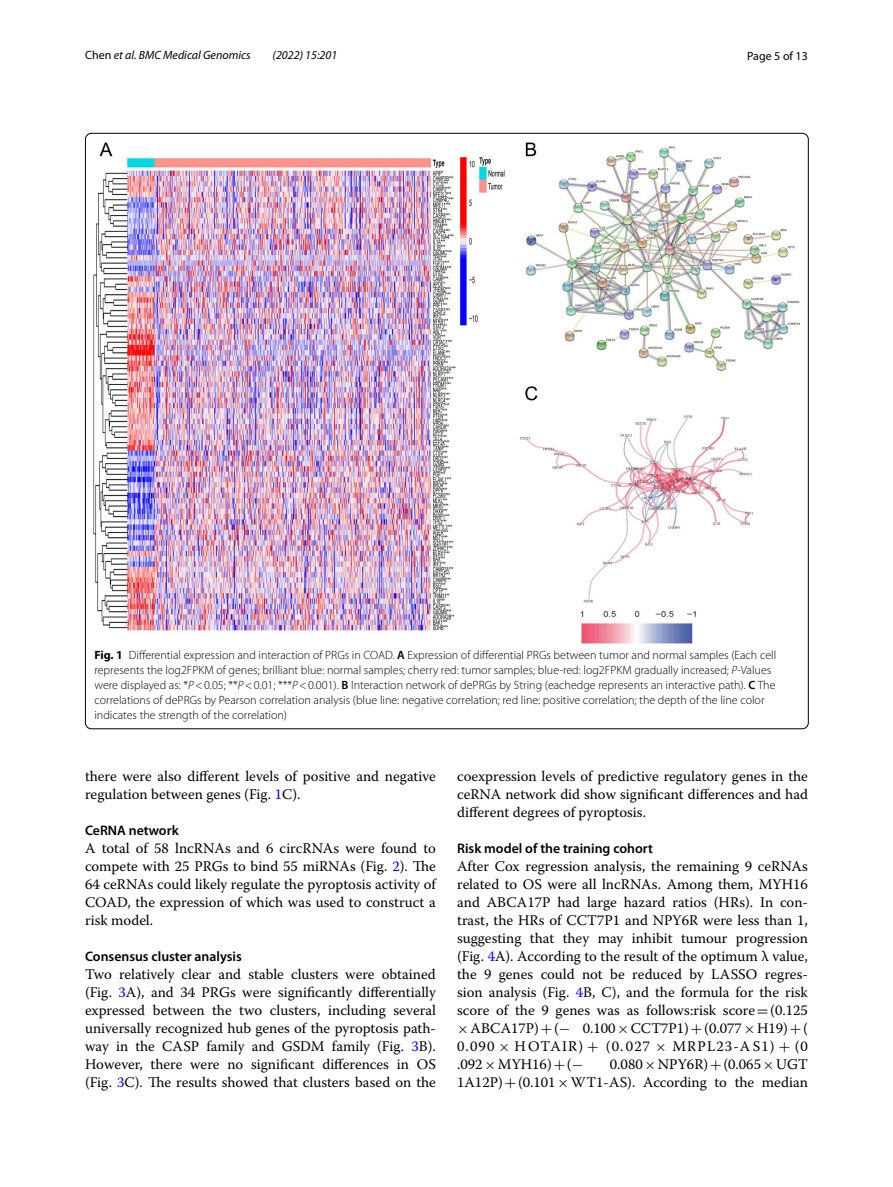
<style>
.page{position:relative;width:893px;height:1187px;background:#fff}
.page>*{position:absolute;margin:0;border:0;box-sizing:border-box;transform-origin:0 0}
.t1{font:14.7px/18px "Warnock Pro";color:#000;text-align:justify}
.t2{font:600 13.8px "Myriad Pro";color:#000}
.t3{font:300 12px/15px "Myriad Pro";color:#000}
.t4{font:italic 12px "Myriad Pro";color:#000}
.t5{font:12px "Myriad Pro";color:#000}
.s1{font-style:normal}
.s2{font-weight:700}
.s3{font-weight:600}
.s4{font-style:italic}
.s5{color:#00f}
.s6{font-family:"MTSY"}
</style>
<div class="page">
<img style="left:94px;top:142px;width:706px;height:502px">
<p class="t4" style="left:85px;top:48px;width:167px"><span class="s1">Chen</span> et al. BMC Medical Genomics</p>
<p class="t4" style="left:273px;top:48px;width:66px">(2022) 15:201</p>
<p class="t5" style="left:747px;top:48px;width:62px">Page 5 of 13</p>
<p class="t3" style="left:94px;top:648px;width:683px"><span class="s2">Fig. 1</span> Differential expression and interaction of PRGs in COAD. <span class="s3">A</span> Expression of differential PRGs between tumor and normal samples (Each cell represents the log2FPKM of genes; brilliant blue: normal samples; cherry red: tumor samples; blue-red: log2FPKM gradually increased; <span class="s4">P</span>-Values were displayed as: *<span class="s4">P</span>&lt;0.05; **<span class="s4">P</span>&lt;0.01; ***<span class="s4">P</span>&lt;0.001). <span class="s3">B</span> Interaction network of dePRGs by String (eachedge represents an interactive path). <span class="s3">C</span> The correlations of dePRGs by Pearson correlation analysis (blue line: negative correlation; red line: positive correlation; the depth of the line color indicates the strength of the correlation)</p>
<p class="t1" style="left:85px;top:766px;width:352px">there were also different levels of positive and negative regulation between genes (Fig. <span class="s5">1</span>C).</p>
<p class="t2" style="left:85px;top:821px;width:95px">CeRNA network</p>
<p class="t1" style="left:85px;top:838px;width:352px">A total of 58 lncRNAs and 6 circRNAs were found to compete with 25 PRGs to bind 55 miRNAs (Fig. <span class="s5">2</span>). The 64 ceRNAs could likely regulate the pyroptosis activity of COAD, the expression of which was used to construct a risk model.</p>
<p class="t2" style="left:85px;top:947px;width:158px">Consensus cluster analysis</p>
<p class="t1" style="left:85px;top:964px;width:352px">Two relatively clear and stable clusters were obtained (Fig. <span class="s5">3</span>A), and 34 PRGs were significantly differentially expressed between the two clusters, including several universally recognized hub genes of the pyroptosis path&shy;way in the CASP family and GSDM family (Fig. <span class="s5">3</span>B).<br>However, there were no significant differences in OS (Fig. <span class="s5">3</span>C). The results showed that clusters based on the</p>
<p class="t1" style="left:457px;top:766px;width:352px">coexpression levels of predictive regulatory genes in the ceRNA network did show significant differences and had different degrees of pyroptosis.</p>
<p class="t2" style="left:457px;top:839px;width:197px">Risk model of the training cohort</p>
<p class="t1" style="left:457px;top:856px;width:352px">After Cox regression analysis, the remaining 9 ceRNAs related to OS were all lncRNAs. Among them, MYH16 and ABCA17P had large hazard ratios (HRs). In con&shy;trast, the HRs of CCT7P1 and NPY6R were less than 1, suggesting that they may inhibit tumour progression (Fig. <span class="s5">4</span>A). According to the result of the optimum λ value, the 9 genes could not be reduced by LASSO regres&shy;sion analysis (Fig. <span class="s5">4</span>B, C), and the formula for the risk score of the 9 genes was as follows:risk score<span class="s6">=</span>(0.125 <span class="s6">×</span>ABCA17P)<span class="s6">+</span>(<span class="s6">−</span> 0.100<span class="s6">×</span>CCT7P1)<span class="s6">+</span>(0.077<span class="s6">×</span> H19)<span class="s6">+</span>( 0.090 <span class="s6">×</span> HOTAIR) <span class="s6">+</span> (0.027 <span class="s6">×</span> MRPL23-AS1) <span class="s6">+</span> (0 .092<span class="s6">×</span>MYH16)<span class="s6">+</span>(<span class="s6">−</span></p>
<p class="t1" style="left:457px;top:1054px;width:352px;text-align:right">0.080 <span class="s6">×</span>NPY6R)<span class="s6">+</span>(0.065<span class="s6">×</span> UGT<br>1A12P)<span class="s6">+</span> (0.101<span class="s6">×</span>WT1-AS). According to the median</p>
</div>
